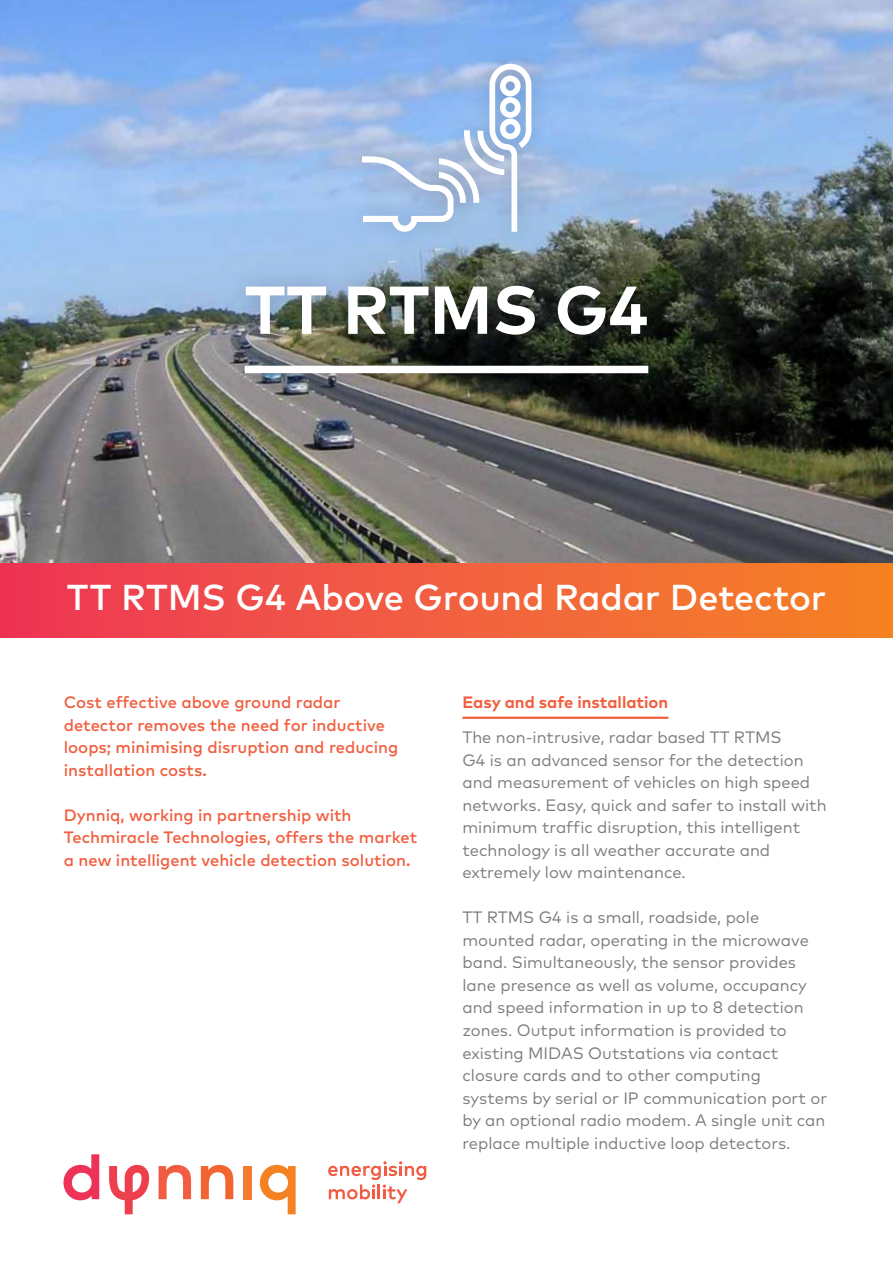
<style>
.page{position:relative;width:893px;height:1263px;background:#fff}
.page>*{position:absolute;margin:0;border:0;box-sizing:border-box;transform-origin:0 0}
.t1{font:700 67.5px "Mark OT";color:#fff}
.t2{font:500 36px "Mark OT";letter-spacing:-.005em;color:#fff}
.t3{font:16.5px/22.5px "Mark OT";color:#7b7c7f}
.t4{font:500 16.5px/22.5px "Mark OT";color:#f15f40}
.t5{font:700 16.5px "Mark OT";color:#f15f40}
</style>
<div class="page">
<img style="left:0;top:0;width:893px;height:564px">
<svg style="left:63px;top:1154px;width:36px;height:46px"></svg>
<svg style="left:260px;top:1165px;width:36px;height:49px"></svg>
<svg style="left:159px;top:1165px;width:32px;height:34px"></svg>
<svg style="left:201px;top:1165px;width:33px;height:34px"></svg>
<div style="left:243px;top:1166px;width:8px;height:33px;background:#f47931"></div>
<svg style="left:109px;top:1165px;width:40px;height:49px"></svg>
<svg style="left:328px;top:1161px;width:98px;height:42px"></svg>
<div style="left:0;top:564px;width:893px;height:73px;background:linear-gradient(to right,#ee3758,#f58525)"></div>
<hr style="left:462px;top:717px;width:206px;height:2px;background:#f15f40">
<div style="left:226px;top:267px;width:441px;height:126px;background:#000;opacity:.18"></div>
<div style="left:245px;top:366px;width:403px;height:7px;background:#fff"></div>
<div style="left:344px;top:45px;width:207px;height:206px;background:#000;opacity:.18"></div>
<svg style="left:362px;top:64px;width:169px;height:168px"></svg>
<h1 class="t1" style="left:245px;top:266px;width:405px">TT RTMS G4</h1>
<h2 class="t2" style="left:67px;top:574px;width:761px">TT RTMS G4 Above Ground Radar Detector</h2>
<p class="t4" style="left:64px;top:691px;width:336px">Cost effective above ground radar detector removes the need for inductive loops; minimising disruption and reducing installation costs.</p>
<p class="t4" style="left:64px;top:803px;width:355px">Dynniq, working in partnership with<br>Techmiracle Technologies, offers the market a new intelligent vehicle detection solution.</p>
<p class="t5" style="left:462px;top:692px;width:207px">Easy and safe installation</p>
<p class="t3" style="left:462px;top:726px;width:366px">The non-intrusive, radar based TT RTMS<br>G4 is an advanced sensor for the detection and measurement of vehicles on high speed networks. Easy, quick and safer to install with minimum traffic disruption, this intelligent technology is all weather accurate and extremely low maintenance.</p>
<p class="t3" style="left:462px;top:906px;width:366px">TT RTMS G4 is a small, roadside, pole mounted radar, operating in the microwave band. Simultaneously, the sensor provides lane presence as well as volume, occupancy and speed information in up to 8 detection zones. Output information is provided to existing MIDAS Outstations via contact closure cards and to other computing systems by serial or IP communication port or by an optional radio modem. A single unit can replace multiple inductive loop detectors.</p>
</div>
